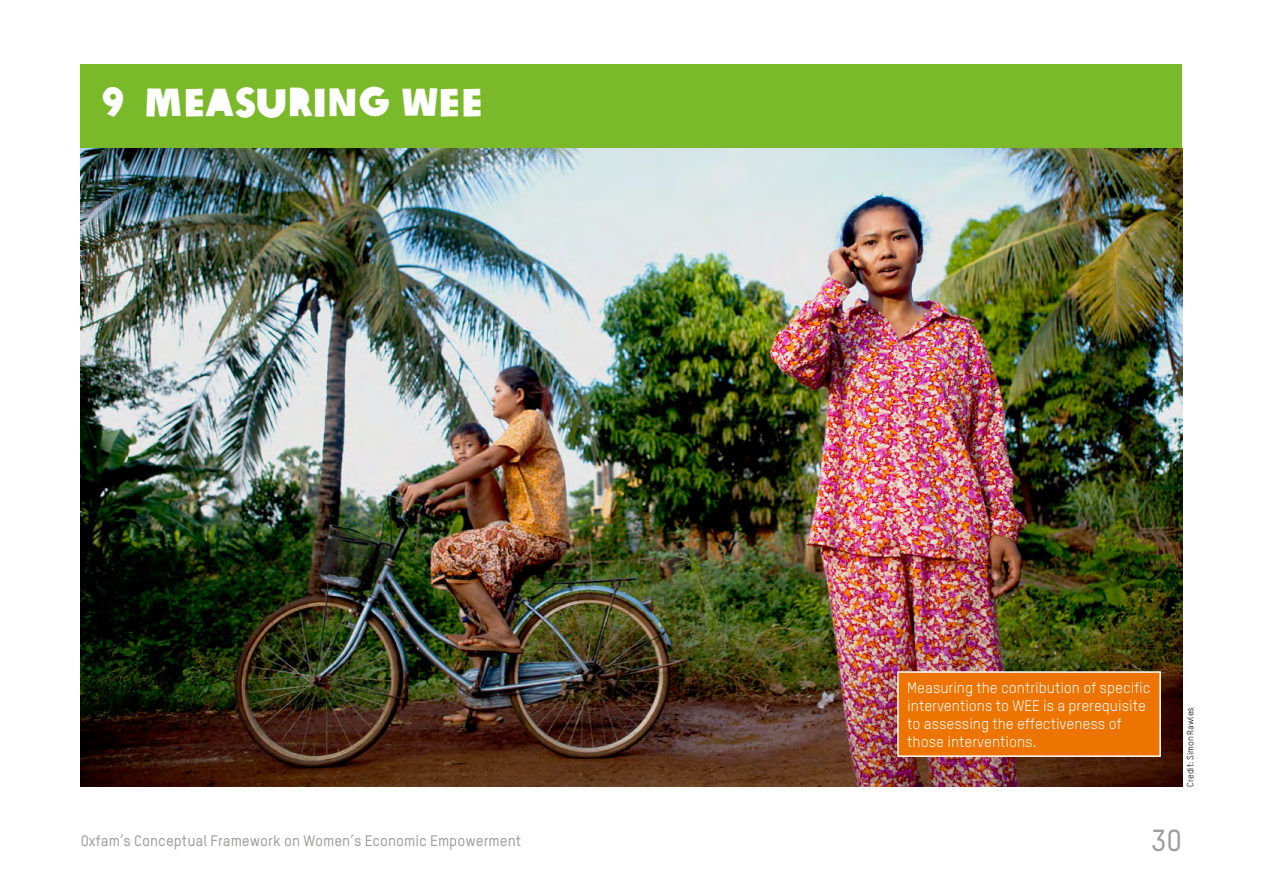
<style>
.page{position:relative;width:1263px;height:893px;background:#fff}
.page>*{position:absolute;margin:0;border:0;box-sizing:border-box;transform-origin:0 0}
.t1{font:39px "Oxfam Global Headline";color:#fff}
.t2{font:500 30px "Oxfam TSTARPRO";color:#9d9d9c}
.t3{font:15px/18px "Oxfam TSTARPRO";color:#fff}
.t4{font:500 15px "Oxfam TSTARPRO";color:#9d9d9c}
.t5{font:9px "Oxfam TSTARPRO";color:#000}
</style>
<div class="page">
<div style="left:81px;top:64px;width:1101px;height:723px;background:#7ab929"></div>
<img style="left:81px;top:149px;width:1101px;height:638px">
<svg style="left:896px;top:670px;width:266px;height:88px;background:#e9770e"></svg>
<h1 class="t1" style="left:102px;top:68px;width:383px">9 MEASURING WEE</h1>
<p class="t3" style="left:907px;top:678px;width:245px">Measuring the contribution of specific interventions to WEE is a prerequisite to assessing the effectiveness of those interventions.</p>
<p class="t5" style="left:1185px;top:787px;width:81px;rotate:-90deg">Credit: Simon Rawles</p>
<p class="t4" style="left:81px;top:831px;width:442px">Oxfam’s Conceptual Framework on Women’s Economic Empowerment</p>
<h2 class="t2" style="left:1151px;top:822px;width:33px">30</h2>
</div>
